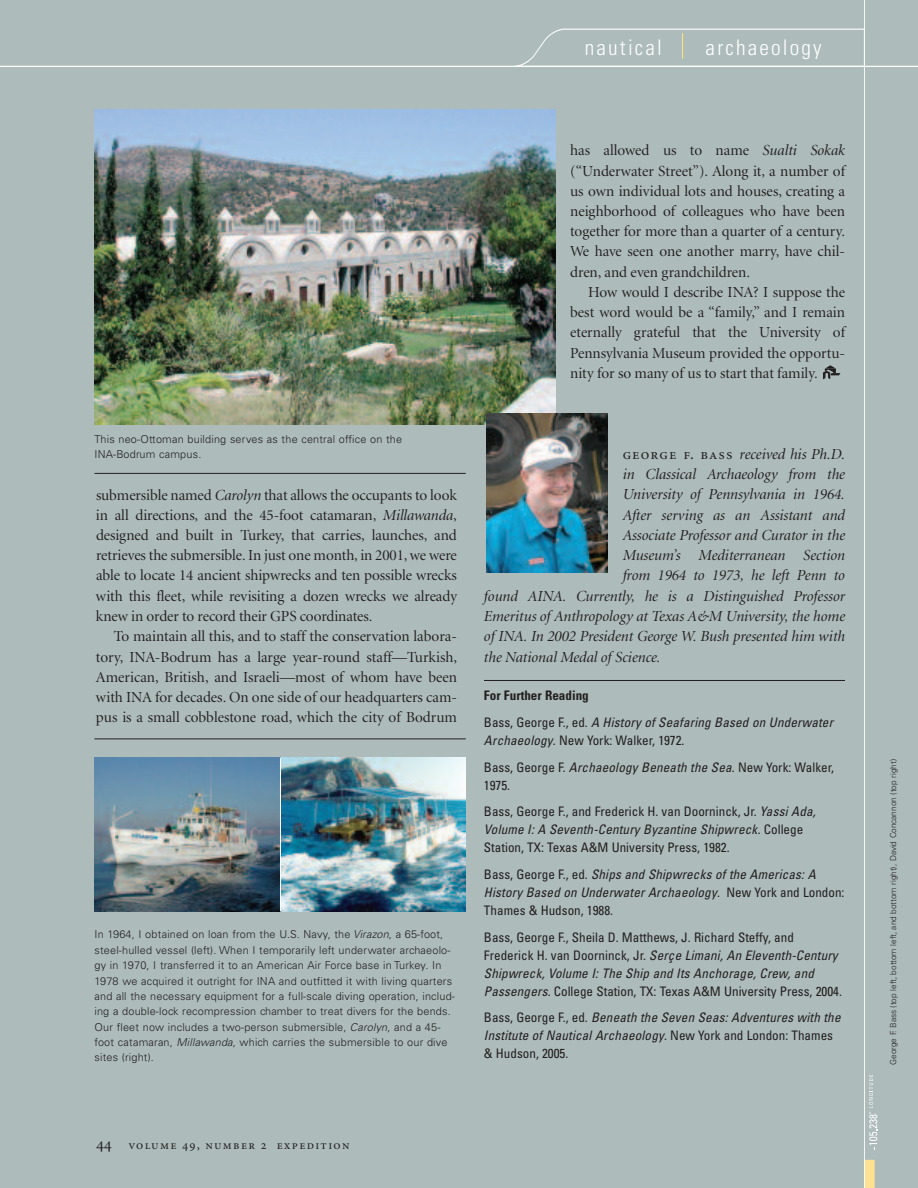
<style>
.page{position:relative;width:918px;height:1188px;background:#adbbbb}
.page>*{position:absolute;margin:0;border:0;box-sizing:border-box;transform-origin:0 0}
.t1{font:300 condensed 21.45px "Univers";color:#fff}
.t2{font:15.3px/20.2px "Minion Display";color:#231f20;text-align:justify}
.t3{font:italic 15.3px "Minion Display";color:#231f20}
.t4{font:condensed 13.2px/18px "Univers";color:#231f20}
.t5{font:italic condensed 13.2px/18px "Univers";letter-spacing:.015em;color:#231f20}
.t6{font:12.75px "Minion Regular SC";letter-spacing:.1em;color:#231f20}
.t7{font:300 10.8px/15.5px "Univers";letter-spacing:.015em;color:#231f20}
.t8{font:300 8.25px "Univers";color:#231f20}
.s1{font-style:italic}
.s2{font-family:"Minion Regular SC";font-style:normal}
.s3{font-weight:700;font-style:normal}
.s4{font-style:normal}
.s5{font-size:16.5px}
</style>
<div class="page">
<svg style="left:869px;top:1075px;width:8px;height:74px"></svg>
<svg style="left:865px;top:1160px;width:10px;height:28px"></svg>
<hr style="left:0;top:66px;width:918px;height:1px;background:#fff">
<svg style="left:514px;top:28px;width:350px;height:38px"></svg>
<hr style="left:864px;top:0;width:1px;height:1188px;background:#fff">
<hr style="left:484px;top:680px;width:361px;height:1px;background:#231f20">
<img style="left:94px;top:109px;width:461px;height:316px">
<hr style="left:94px;top:473px;width:372px;height:1px;background:#231f20">
<img style="left:486px;top:414px;width:122px;height:159px">
<svg style="left:822px;top:365px;width:18px;height:14px"></svg>
<hr style="left:94px;top:739px;width:372px;height:1px;background:#231f20">
<img style="left:94px;top:758px;width:372px;height:153px">
<hr style="left:280px;top:758px;width:1px;height:153px;background:#fff">
<h1 class="t1" style="left:596px;top:40px;width:67px">autical</h1>
<h1 class="t1" style="left:706px;top:40px;width:117px">archaeology</h1>
<p class="t7" style="left:94px;top:432px;width:309px">This neo-Ottoman building serves as the central office on the<br>INA-Bodrum campus.</p>
<p class="t2" style="left:96px;top:486px;width:362px">submersible named <span class="s1">Carolyn</span> that allows the occupants to look in all directions, and the 45-foot catamaran, <span class="s1">Millawanda</span>, designed and built in Turkey, that carries, launches, and retrieves the submersible. In just one month, in 2001, we were able to locate 14 ancient shipwrecks and ten possible wrecks with this fleet, while revisiting a dozen wrecks we already knew in order to record their GPS coordinates.</p>
<p class="t2" style="left:96px;top:627px;width:363px;text-indent:18px">To maintain all this, and to staff the conservation labora&shy;tory, INA-Bodrum has a large year-round staff—Turkish, American, British, and Israeli—most of whom have been with INA for decades. On one side of our headquarters cam&shy;pus is a small cobblestone road, which the city of Bodrum</p>
<p class="t7" style="left:94px;top:928px;width:362px">In 1964, I obtained on loan from the U.S. Navy, the <span class="s1">Virazon</span>, a 65-foot, steel-hulled vessel (left). When I temporarily left underwater archaeolo&shy;gy in 1970, I transferred it to an American Air Force base in Turkey. In 1978 we acquired it outright for INA and outfitted it with living quarters and all the necessary equipment for a full-scale diving operation, includ&shy;ing a double-lock recompression chamber to treat divers for the bends.<br>Our fleet now includes a two-person submersible, <span class="s1">Carolyn</span>, and a 45- foot catamaran, <span class="s1">Millawanda</span>, which carries the submersible to our dive sites (right).</p>
<p class="t2" style="left:570px;top:141px;width:276px">has allowed us to name <span class="s1">Sualti Sokak </span>(“Underwater Street”). Along it, a number of us own individual lots and houses, creating a neighborhood of colleagues who have been together for more than a quarter of a century.<br>We have seen one another marry, have chil&shy;dren, and even grandchildren.</p>
<p class="t2" style="left:570px;top:283px;width:276px;text-indent:18px">How would I describe INA? I suppose the best word would be a “family,” and I remain eternally grateful that the University of Pennsylvania Museum provided the opportu&shy;nity for so many of us to start that family.</p>
<p class="t3" style="left:623px;top:448px;width:224px"><span class="s2">george f. bass</span> received his Ph.D.</p>
<p class="t3" style="left:623px;top:468px;width:224px">in Classical Archaeology from the</p>
<p class="t3" style="left:623px;top:489px;width:224px">University of Pennsylvania in 1964.</p>
<p class="t3" style="left:623px;top:509px;width:224px">After serving as an Assistant and</p>
<p class="t3" style="left:623px;top:529px;width:224px">Associate Professor and Curator in the</p>
<p class="t3" style="left:623px;top:549px;width:224px">Museum’s Mediterranean Section</p>
<p class="t3" style="left:623px;top:570px;width:224px">from 1964 to 1973, he left Penn to</p>
<p class="t3" style="left:484px;top:590px;width:363px">found AINA. Currently, he is a Distinguished Professor</p>
<p class="t3" style="left:484px;top:610px;width:363px">Emeritus of Anthropology at Texas A&amp;M University, the home</p>
<p class="t3" style="left:484px;top:630px;width:363px">of INA. In 2002 President George W. Bush presented him with</p>
<p class="t3" style="left:484px;top:651px;width:178px">the National Medal of Science.</p>
<p class="t5" style="left:484px;top:682px;width:351px;line-height:27.5px"><span class="s3">For Further Reading<br></span><span class="s4">Bass, George F., ed.</span> A History of Seafaring Based on Underwater</p>
<p class="t4" style="left:484px;top:728px;width:352px;line-height:26.7px"><span class="s1">Archaeology</span>. New York: Walker, 1972.<br>Bass, George F. <span class="s1">Archaeology Beneath the Sea</span>. New York: Walker,</p>
<p class="t4" style="left:484px;top:773px;width:333px;line-height:26.7px">1975.<br>Bass, George F., and Frederick H. van Doorninck, Jr. <span class="s1">Yassi Ada,</span></p>
<p class="t4" style="left:484px;top:822px;width:321px"><span class="s1">Volume I: A Seventh-Century Byzantine Shipwreck</span>. College<br>Station, TX: Texas A&amp;M University Press, 1982.</p>
<p class="t5" style="left:484px;top:867px;width:362px"><span class="s4">Bass, George F., ed.</span> Ships and Shipwrecks of the Americas: A<br>History Based on Underwater Archaeology<span class="s4">. New York and London:<br>Thames &amp; Hudson, 1988.</span></p>
<p class="t4" style="left:484px;top:929px;width:359px">Bass, George F., Sheila D. Matthews, J. Richard Steffy, and Frederick H. van Doorninck, Jr. <span class="s1">Serçe Limani, An Eleventh-Century Shipwreck, Volume I: The Ship and Its Anchorage, Crew, and Passengers</span>. College Station, TX: Texas A&amp;M University Press, 2004.</p>
<p class="t5" style="left:484px;top:1010px;width:358px"><span class="s4">Bass, George F., ed.</span> Beneath the Seven Seas: Adventures with the<br>Institute of Nautical Archaeology<span class="s4">. New York and London: Thames &amp; Hudson, 2005.</span></p>
<p class="t6" style="left:96px;top:1140px;width:255px"><span class="s5">44</span> volume 49, number 2 expedition</p>
<p class="t8" style="left:890px;top:1065px;width:307px;rotate:-90deg">George F. Bass (top left, bottom left, and bottom right), David Concannon (top right)</p>
</div>
